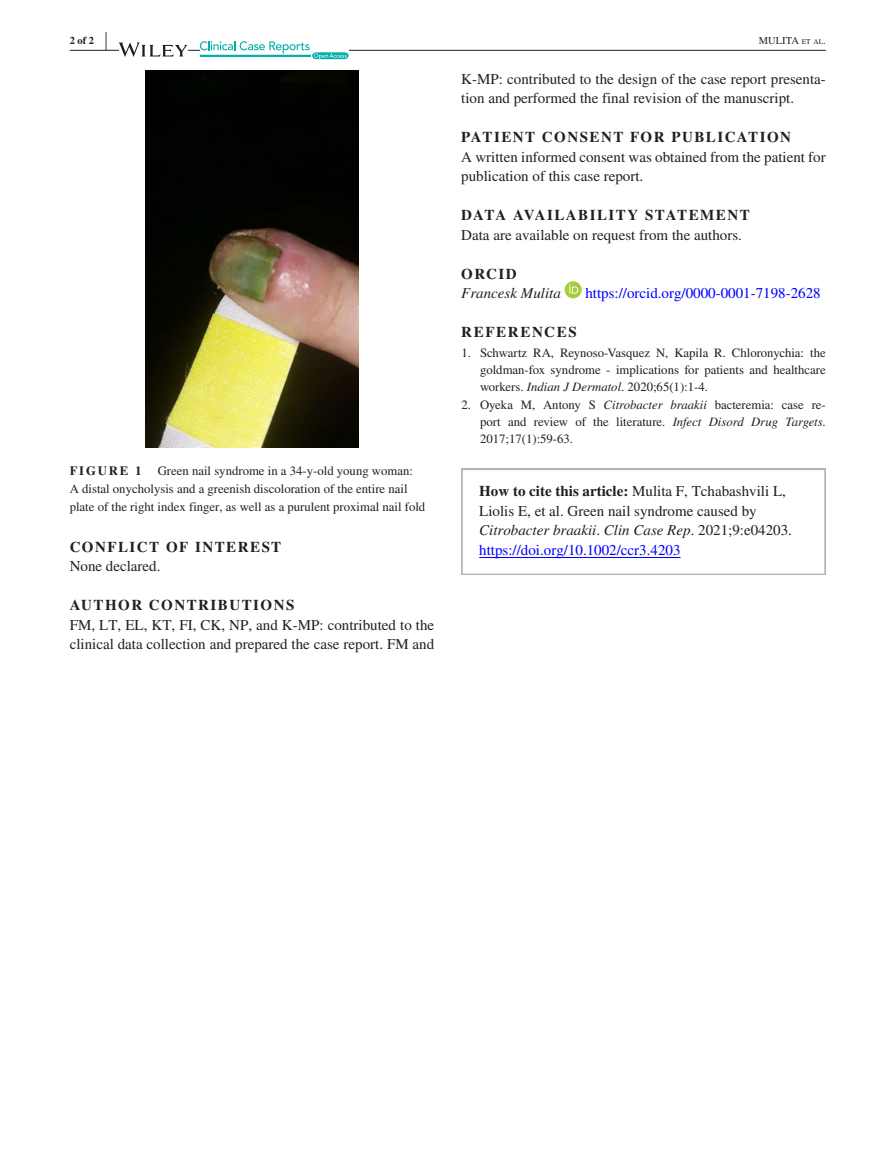
<style>
.page{position:relative;width:893px;height:1174px;background:#fff}
.page>*{position:absolute;margin:0;border:0;box-sizing:border-box;transform-origin:0 0}
.t1{font:700 25.95px "STIX";color:#231f20;scale:.36 1}
.t2{font:15px/19.5px "STIX";color:#231f20}
.t3{font:700 15px "STIX";letter-spacing:.1em;color:#231f20}
.t4{font:15px "STIX";color:#00f}
.t5{font:italic 15px "STIX";color:#231f20}
.t6{font:12.75px/17.2px "STIX";color:#231f20;text-align:justify}
.t7{font:700 12.75px "STIX";letter-spacing:.14em;color:#231f20}
.t8{font:10.5px "STIX";color:#231f20}
.t9{font:700 10.5px "STIX";color:#231f20}
.s1{font-size:7.35px}
.s2{font-style:italic}
.s3{font-weight:700}
.s4{color:#00f}
</style>
<div class="page">
<hr style="left:70px;top:50px;width:756px;height:1px;background:#231f20">
<svg style="left:119px;top:42px;width:69px;height:15px"></svg>
<svg style="left:200px;top:41px;width:149px;height:18px"></svg>
<svg style="left:461px;top:468px;width:365px;height:107px;background:#bdbec1"></svg>
<div style="left:463px;top:470px;width:361px;height:103px;background:#fff"></div>
<hr style="left:479px;top:557px;width:201px;height:1px;background:#00f">
<div style="left:565px;top:281px;width:17px;height:17px;background:#a5cd39;border-radius:50%"></div>
<svg style="left:569px;top:284px;width:9px;height:10px"></svg>
<img style="left:146px;top:70px;width:212px;height:378px">
<p class="t9" style="left:70px;top:34px;width:26px">2 of 2</p>
<h1 class="t1" style="left:105px;top:26px;width:7px">|</h1>
<p class="t8" style="left:759px;top:33px;width:68px">MULITA <span class="s1">et al</span> .</p>
<p class="t7" style="left:70px;top:463px;width:73px">FIGURE 1</p>
<p class="t6" style="left:70px;top:462px;width:357px;line-height:18px;text-align:left;text-indent:88px">Green nail syndrome in a 34-y-old young woman:<br>A distal onycholysis and a greenish discoloration of the entire nail plate of the right index finger, as well as a purulent proximal nail fold</p>
<p class="t3" style="left:70px;top:538px;width:213px">CONFLICT OF INTEREST</p>
<p class="t2" style="left:70px;top:557px;width:92px">None declared.</p>
<p class="t3" style="left:70px;top:596px;width:226px">AUTHOR CONTRIBUTIONS</p>
<p class="t2" style="left:70px;top:616px;width:366px">FM, LT, EL, KT, FI, CK, NP, and K-MP: contributed to the clinical data collection and prepared the case report. FM and</p>
<p class="t2" style="left:461px;top:70px;width:366px">K-MP: contributed to the design of the case report presenta&shy;tion and performed the final revision of the manuscript.</p>
<p class="t3" style="left:461px;top:128px;width:331px">PATIENT CONSENT FOR PUBLICATION</p>
<p class="t2" style="left:461px;top:148px;width:366px">A written informed consent was obtained from the patient for publication of this case report.</p>
<p class="t3" style="left:461px;top:206px;width:290px">DATA AVAILABILITY STATEMENT</p>
<p class="t2" style="left:461px;top:226px;width:282px">Data are available on request from the authors.</p>
<p class="t3" style="left:461px;top:265px;width:57px">ORCID</p>
<p class="t5" style="left:461px;top:283px;width:101px">Francesk Mulita</p>
<p class="t4" style="left:585px;top:283px;width:237px">https://orcid.org/0000-0001-7198-2628</p>
<p class="t3" style="left:461px;top:323px;width:117px">REFERENCES</p>
<p class="t6" style="left:480px;top:345px;width:347px;text-indent:-19px">1. Schwartz RA, Reynoso-Vasquez N, Kapila R. Chloronychia: the goldman-fox syndrome - implications for patients and healthcare workers. <span class="s2">Indian J Dermatol</span>. 2020;65(1):1-4.</p>
<p class="t6" style="left:480px;top:396px;width:347px;text-indent:-19px">2. Oyeka M, Antony S <span class="s2">Citrobacter braakii</span> bacteremia: case re&shy;port and review of the literature. <span class="s2">Infect Disord Drug Targets</span>.<br>2017;17(1):59-63.</p>
<p class="t2" style="left:479px;top:482px;width:314px"><span class="s3">How to cite this article:</span> Mulita F, Tchabashvili L, Liolis E, et al. Green nail syndrome caused by <span class="s2">Citrobacter braakii</span>. <span class="s2">Clin Case Rep</span>. 2021;9:e04203. <span class="s4">https://doi.org/10.1002/ccr3.4203</span></p>
</div>
